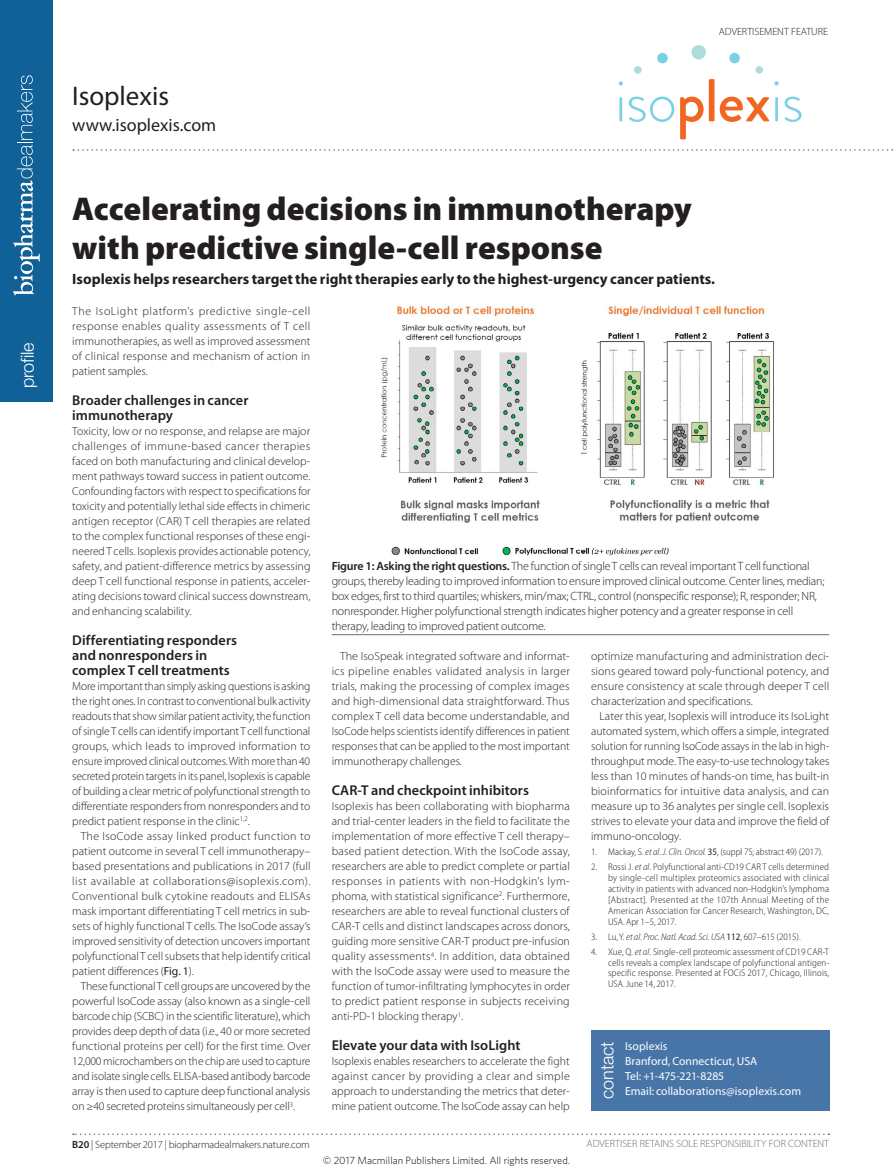
<style>
.page{position:relative;width:893px;height:1174px;background:#fff}
.page>*{position:absolute;margin:0;border:0;box-sizing:border-box;transform-origin:0 0}
.t1{font:900 33px/39.6px "Myriad Pro";color:#231f20}
.Company_name{font:27px "Myriad Pro";color:#231f20}
.Company_website{font:18px "Myriad Pro";color:#231f20}
.Contact_tab{font:300 18px "Helvetica Neue LT Std";letter-spacing:-.01em;color:#fff}
.Standfirst{font:700 15px "Myriad Pro";color:#231f20}
.Crosshead{font:600 14.25px/15px "Myriad Pro";letter-spacing:.005em;color:#231f20}
.Figure_caption_line{font:300 12px/15px "Myriad Pro";letter-spacing:-.015em;color:#231f20}
.Body_first{font:300 11.7px/15px "Myriad Pro";color:#231f20;text-align:justify}
.Body_text{font:300 11.7px/15px "Myriad Pro";color:#231f20;text-align:justify}
.Contact{font:11.7px "Myriad Pro";letter-spacing:.005em;color:#fff}
.Page_footer_left{font:300 10.5px "Myriad Pro";letter-spacing:-.01em;color:#231f20}
.t2{font:300 10.5px "Whitney";color:#000}
.t3{font:300 10.5px "Myriad Pro";color:#6c6d70}
.t4{font:300 semi-condensed 9.75px/10.8px "Myriad Pro";letter-spacing:.01em;color:#231f20;text-align:justify}
.t5{font:italic 300 semi-condensed 9.75px "Myriad Pro";color:#231f20}
.s1{font-weight:400}
.s2{font-weight:600}
.s3{font-style:italic}
.s4{font-style:normal}
.s5{font-weight:400;font-style:normal}
</style>
<div class="page">
<div style="left:0;top:0;width:53px;height:401px;background:#106198"></div>
<svg style="left:73px;top:1133px;width:756px;height:2px"></svg>
<svg style="left:73px;top:149px;width:820px;height:2px"></svg>
<svg style="left:13px;top:75px;width:27px;height:220px"></svg>
<div style="left:634px;top:66px;width:8px;height:8px;background:#acddda;border-radius:50%"></div>
<div style="left:657px;top:53px;width:11px;height:10px;background:#79d0e5;border-radius:50%"></div>
<div style="left:755px;top:66px;width:8px;height:8px;background:#acddda;border-radius:50%"></div>
<div style="left:729px;top:53px;width:11px;height:10px;background:#79d0e5;border-radius:50%"></div>
<div style="left:691px;top:45px;width:15px;height:14px;background:#acddda;border-radius:50%"></div>
<svg style="left:619px;top:81px;width:4px;height:40px"></svg>
<svg style="left:629px;top:97px;width:45px;height:25px"></svg>
<svg style="left:680px;top:79px;width:34px;height:60px"></svg>
<svg style="left:720px;top:81px;width:59px;height:41px"></svg>
<svg style="left:785px;top:97px;width:16px;height:25px"></svg>
<img style="left:381px;top:304px;width:393px;height:251px">
<div style="left:591px;top:1030px;width:238px;height:80px;background:#4875a7"></div>
<hr style="left:332px;top:634px;width:497px;height:1px;background:#6c6d70">
<h3 class="Contact_tab" style="left:17px;top:388px;width:47px;rotate:-90deg">profile</h3>
<p class="Company_name" style="left:72px;top:81px;width:98px">Isoplexis</p>
<p class="Company_website" style="left:72px;top:115px;width:145px">www.isoplexis.com</p>
<p class="Page_footer_left" style="left:719px;top:25px;width:111px">ADVERTISEMENT FEATURE</p>
<p class="t1" style="left:72px;top:189px;width:621px">Accelerating decisions in immunotherapy with predictive single-cell response</p>
<p class="Standfirst" style="left:72px;top:270px;width:644px">Isoplexis helps researchers target the right therapies early to the highest-urgency cancer patients.</p>
<p class="Body_first" style="left:72px;top:304px;width:240px">The IsoLight platform’s predictive single-cell response enables quality assessments of T cell immunotherapies, as well as improved assessment of clinical response and mechanism of action in patient samples.</p>
<p class="Crosshead" style="left:72px;top:393px;width:178px">Broader challenges in cancer immunotherapy</p>
<p class="Body_first" style="left:72px;top:424px;width:240px">Toxicity, low or no response, and relapse are major challenges of immune-based cancer therapies faced on both manufacturing and clinical develop&shy;ment pathways toward success in patient outcome.<br>Confounding factors with respect to specifications for toxicity and potentially lethal side effects in chimeric antigen receptor (CAR) T cell therapies are related to the complex functional responses of these engi&shy;neered T cells. Isoplexis provides actionable potency, safety, and patient-difference metrics by assessing deep T cell functional response in patients, acceler&shy;ating decisions toward clinical success downstream, and enhancing scalability.</p>
<p class="Crosshead" style="left:72px;top:633px;width:166px">Differentiating responders and nonresponders in complex T cell treatments</p>
<p class="Body_first" style="left:72px;top:679px;width:240px">More important than simply asking questions is asking the right ones. In contrast to conventional bulk activity readouts that show similar patient activity, the function of single T cells can identify important T cell functional groups, which leads to improved information to ensure improved clinical outcomes. With more than 40 secreted protein targets in its panel, Isoplexis is capable of building a clear metric of polyfunctional strength to differentiate responders from nonresponders and to predict patient response in the clinic<sup>1,2</sup>.</p>
<p class="Body_text" style="left:72px;top:829px;width:240px;text-indent:9px">The IsoCode assay linked product function to patient outcome in several T cell immunotherapy– based presentations and publications in 2017 (full list available at collaborations@isoplexis.com).<br>Conventional bulk cytokine readouts and ELISAs mask important differentiating T cell metrics in sub&shy;sets of highly functional T cells. The IsoCode assay’s improved sensitivity of detection uncovers important polyfunctional T cell subsets that help identify critical patient differences (<span class="s1">Fig. 1</span>).</p>
<p class="Body_text" style="left:72px;top:979px;width:240px;text-indent:9px">These functional T cell groups are uncovered by the powerful IsoCode assay (also known as a single-cell barcode chip (SCBC) in the scientific literature), which provides deep depth of data (i.e., 40 or more secreted functional proteins per cell) for the first time. Over 12,000 microchambers on the chip are used to capture and isolate single cells. ELISA-based antibody barcode array is then used to capture deep functional analysis on ≥40 secreted proteins simultaneously per cell<sup>3</sup>.</p>
<p class="Figure_caption_line" style="left:332px;top:559px;width:494px"><span class="s2">Figure 1: Asking the right questions.</span> The function of single T cells can reveal important T cell functional groups, thereby leading to improved information to ensure improved clinical outcome. Center lines, median; box edges, first to third quartiles; whiskers, min/max; CTRL, control (nonspecific response); R, responder; NR, nonresponder. Higher polyfunctional strength indicates higher potency and a greater response in cell therapy, leading to improved patient outcome.</p>
<p class="Body_text" style="left:332px;top:649px;width:240px;text-indent:9px">The IsoSpeak integrated software and informat&shy;ics pipeline enables validated analysis in larger trials, making the processing of complex images and high-dimensional data straightforward. Thus complex T cell data become understandable, and IsoCode helps scientists identify differences in patient responses that can be applied to the most important immunotherapy challenges.</p>
<p class="Crosshead" style="left:332px;top:783px;width:199px">CAR-T and checkpoint inhibitors</p>
<p class="Body_first" style="left:332px;top:799px;width:240px">Isoplexis has been collaborating with biopharma and trial-center leaders in the field to facilitate the implementation of more effective T cell therapy– based patient detection. With the IsoCode assay, researchers are able to predict complete or partial responses in patients with non-Hodgkin’s lym&shy;phoma, with statistical significance<sup>2</sup>. Furthermore, researchers are able to reveal functional clusters of CAR-T cells and distinct landscapes across donors, guiding more sensitive CAR-T product pre-infusion quality assessments<sup>4</sup>. In addition, data obtained with the IsoCode assay were used to measure the function of tumor-infiltrating lymphocytes in order to predict patient response in subjects receiving anti-PD-1 blocking therapy<sup>1</sup>.</p>
<p class="Crosshead" style="left:332px;top:1038px;width:190px">Elevate your data with IsoLight</p>
<p class="Body_first" style="left:332px;top:1054px;width:240px">Isoplexis enables researchers to accelerate the fight against cancer by providing a clear and simple approach to understanding the metrics that deter&shy;mine patient outcome. The IsoCode assay can help</p>
<p class="Body_first" style="left:591px;top:649px;width:240px">optimize manufacturing and administration deci&shy;sions geared toward poly-functional potency, and ensure consistency at scale through deeper T cell characterization and specifications.</p>
<p class="Body_text" style="left:591px;top:709px;width:240px;text-indent:9px">Later this year, Isoplexis will introduce its IsoLight automated system, which offers a simple, integrated solution for running IsoCode assays in the lab in high&shy;throughput mode. The easy-to-use technology takes less than 10 minutes of hands-on time, has built-in bioinformatics for intuitive data analysis, and can measure up to 36 analytes per single cell. Isoplexis strives to elevate your data and improve the field of immuno-oncology.</p>
<p class="t4" style="left:591px;top:847px;width:233px">1. Mackay, S. <span class="s3">et al</span>. <span class="s3">J. Clin. Oncol.</span> <span class="s1">35</span>, (suppl 7S; abstract 49) (2017).</p>
<p class="t4" style="left:608px;top:862px;width:223px;text-indent:-17px">2. Rossi J. <span class="s3">et al</span>. Polyfunctional anti-CD19 CAR T cells determined by single-cell multiplex proteomics associated with clinical activity in patients with advanced non-Hodgkin’s lymphoma [Abstract]. Presented at the 107th Annual Meeting of the American Association for Cancer Research, Washington, DC, USA. Apr 1–5, 2017.</p>
<p class="t5" style="left:591px;top:931px;width:211px"><span class="s4">3. Lu, Y.</span> et al<span class="s4">.</span> Proc. Natl. Acad. Sci. USA <span class="s5">112</span><span class="s4">, 607–615 (2015).</span></p>
<p class="t4" style="left:608px;top:946px;width:223px;text-indent:-17px">4. Xue, Q. <span class="s3">et al</span>. Single-cell proteomic assessment of CD19 CAR-T cells reveals a complex landscape of polyfunctional antigen&shy;specific response. Presented at FOCiS 2017, Chicago, Illinois, USA. June 14, 2017.</p>
<p class="Contact" style="left:625px;top:1040px;width:44px">Isoplexis</p>
<p class="Contact" style="left:625px;top:1055px;width:134px">Branford, Connecticut, USA</p>
<p class="Contact" style="left:625px;top:1070px;width:101px">Tel: +1-475-221-8285</p>
<p class="Contact_tab" style="left:596px;top:1098px;width:59px;rotate:-90deg">contact</p>
<p class="Contact" style="left:625px;top:1085px;width:178px">Email: collaborations@isoplexis.com</p>
<p class="Page_footer_left" style="left:72px;top:1138px;width:239px"><span class="s2">B20</span> | September 2017 | biopharmadealmakers.nature.com</p>
<p class="t2" style="left:323px;top:1153px;width:249px">© 2017 Macmillan Publishers Limited. All rights reserved.</p>
<p class="t3" style="left:586px;top:1137px;width:244px">ADVERTISER RETAINS SOLE RESPONSIBILITY FOR CONTENT</p>
</div>
